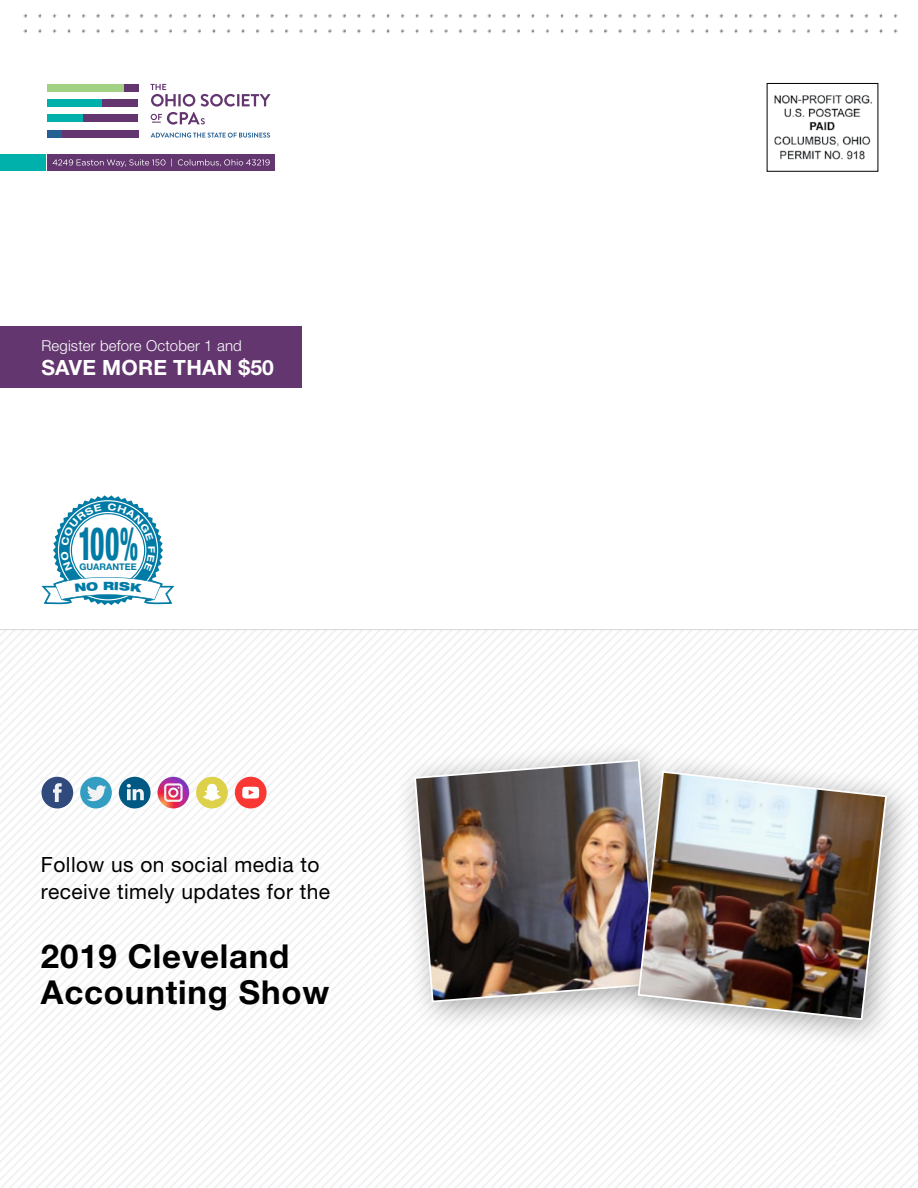
<style>
.page{position:relative;width:918px;height:1188px;background:#fff}
.page>*{position:absolute;margin:0;border:0;box-sizing:border-box;transform-origin:0 0}
.t1{font:800 condensed 45.9px "Helvetica Neue LT Std";color:#007ba5;scale:.6 1}
.t2{font:700 33px/36px "Helvetica Neue LT Std";letter-spacing:.025em;color:#000}
.t3{font:21px/27px "Helvetica Neue LT Std";letter-spacing:.02em;color:#000}
.t4{font:700 21px "Helvetica Neue LT Std";letter-spacing:.01em;color:#fff}
.t5{font:300 15px "Helvetica Neue LT Std";letter-spacing:.01em;color:#fff}
.t6{font:900 expanded 11.4px "Helvetica Neue LT Std";color:#007ba5}
.t7{font:700 9.15px "Helvetica Neue LT Std";color:#007ba5}
</style>
<div class="page">
<img style="left:0;top:630px;width:918px;height:558px">
<img style="left:774px;top:94px;width:98px;height:66px">
<div style="left:767px;top:83px;width:111px;height:89px;border:1px solid #000"></div>
<div style="left:0;top:326px;width:302px;height:62px;background:#63366f"></div>
<div style="left:47px;top:130px;width:15px;height:8px;background:#266092"></div>
<div style="left:47px;top:114px;width:36px;height:8px;background:#00b0aa"></div>
<div style="left:47px;top:99px;width:56px;height:8px;background:#00b0aa"></div>
<div style="left:83px;top:114px;width:55px;height:8px;background:#63366f"></div>
<div style="left:103px;top:99px;width:35px;height:8px;background:#63366f"></div>
<div style="left:62px;top:130px;width:76px;height:8px;background:#63366f"></div>
<div style="left:123px;top:84px;width:15px;height:8px;background:#63366f"></div>
<div style="left:47px;top:84px;width:76px;height:8px;background:#a3d183"></div>
<svg style="left:150px;top:84px;width:120px;height:41px"></svg>
<svg style="left:151px;top:133px;width:119px;height:5px"></svg>
<div style="left:47px;top:155px;width:228px;height:16px;background:#63366f"></div>
<svg style="left:53px;top:159px;width:217px;height:8px"></svg>
<div style="left:0;top:155px;width:46px;height:16px;background:#00b0aa"></div>
<img style="left:23px;top:13px;width:875px;height:21px">
<div style="left:41px;top:777px;width:32px;height:31px;background:#304a7d;border-radius:50%"></div>
<svg style="left:53px;top:783px;width:9px;height:19px"></svg>
<div style="left:119px;top:777px;width:32px;height:31px;background:#005982;border-radius:50%"></div>
<svg style="left:127px;top:784px;width:17px;height:16px"></svg>
<div style="left:80px;top:777px;width:32px;height:31px;background:#339ec2;border-radius:50%"></div>
<svg style="left:87px;top:785px;width:19px;height:16px"></svg>
<div style="left:196px;top:777px;width:32px;height:31px;background:#ded14a;border-radius:50%"></div>
<svg style="left:203px;top:784px;width:18px;height:17px"></svg>
<img style="left:157px;top:777px;width:32px;height:31px;border-radius:16px">
<svg style="left:164px;top:783px;width:19px;height:19px"></svg>
<div style="left:235px;top:777px;width:32px;height:31px;background:#fa3833;border-radius:50%"></div>
<svg style="left:242px;top:787px;width:17px;height:12px"></svg>
<hr style="left:0;top:629px;width:918px;height:1px;background:#d5d7d8">
<div style="left:395px;top:740px;width:293px;height:293px;background:#000;opacity:.35"></div>
<img style="left:413px;top:758px;width:206px;height:245px">
<div style="left:619px;top:752px;width:298px;height:298px;background:#000;opacity:.35"></div>
<img style="left:637px;top:770px;width:251px;height:251px">
<svg style="left:41px;top:495px;width:134px;height:110px"></svg>
<p class="t5" style="left:41px;top:336px;width:202px">Register before October 1 and</p>
<p class="t4" style="left:41px;top:354px;width:234px">SAVE MORE THAN $50</p>
<h1 class="t1" style="left:78px;top:516px;width:101px">100%</h1>
<p class="t7" style="left:79px;top:561px;width:59px">GUARANTEE</p>
<p class="t6" style="left:103px;top:578px;width:13px">R</p>
<p class="t3" style="left:41px;top:850px;width:291px">Follow us on social media to receive timely updates for the</p>
<h2 class="t2" style="left:41px;top:938px;width:290px">2019 Cleveland<br>Accounting Show</h2>
</div>
